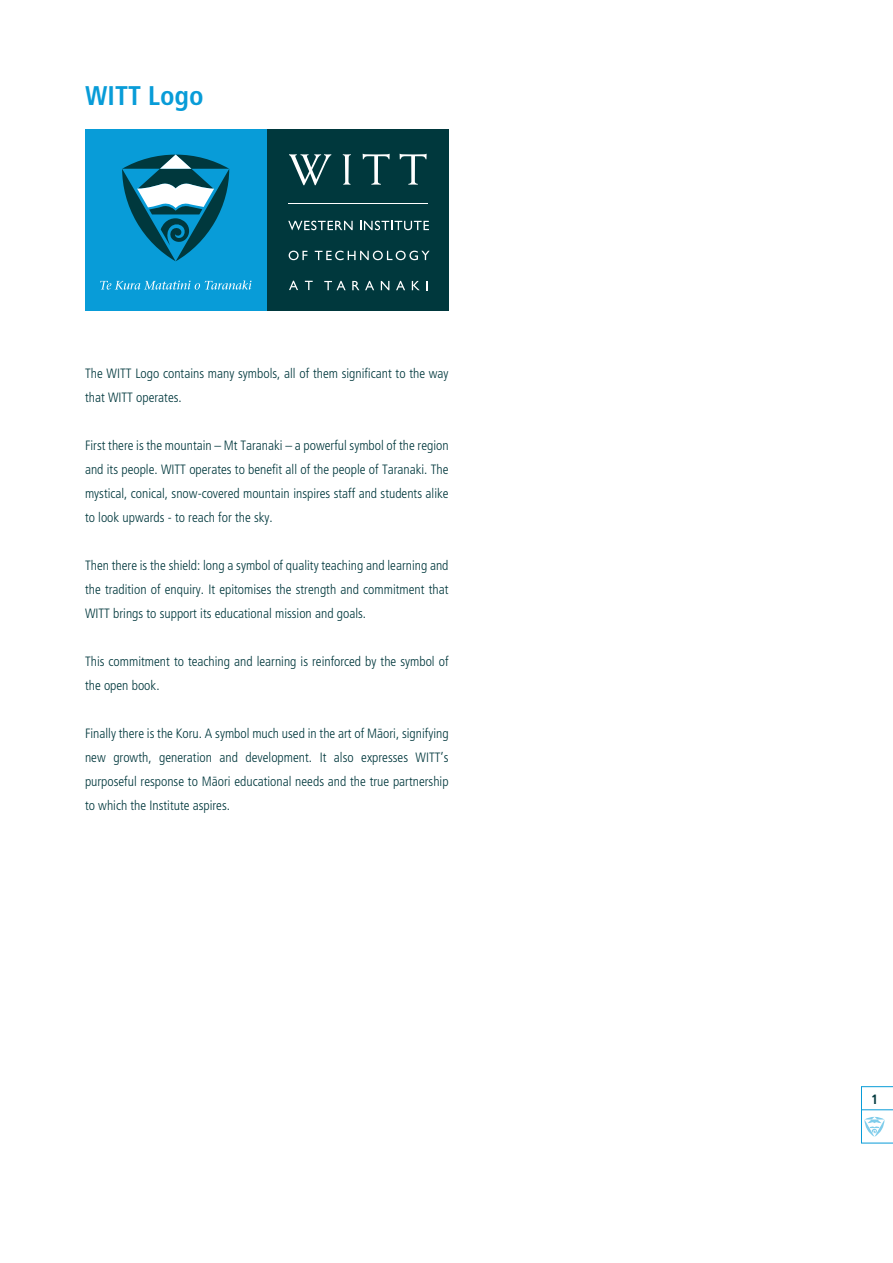
<style>
.page{position:relative;width:893px;height:1263px;background:#fff}
.page>*{position:absolute;margin:0;border:0;box-sizing:border-box;transform-origin:0 0}
.t1{font:700 condensed 27px "Frutiger";color:#089cd8}
.t2{font:13.5px/24px "Frutiger ML Cn";color:#00383d;text-align:justify}
.t3{font:700 condensed 13.5px "Frutiger";color:#00383d}
</style>
<div class="page">
<svg style="left:861px;top:1086px;width:32px;height:57px"></svg>
<div style="left:267px;top:129px;width:182px;height:182px;background:#00383d"></div>
<svg style="left:289px;top:154px;width:42px;height:31px"></svg>
<svg style="left:343px;top:154px;width:8px;height:31px"></svg>
<svg style="left:363px;top:154px;width:27px;height:31px"></svg>
<svg style="left:400px;top:154px;width:27px;height:31px"></svg>
<hr style="left:288px;top:203px;width:139px;height:1px;background:#fff">
<div style="left:85px;top:129px;width:182px;height:182px;background:#089cd8"></div>
<svg style="left:288px;top:221px;width:65px;height:9px"></svg>
<svg style="left:360px;top:221px;width:69px;height:9px"></svg>
<svg style="left:289px;top:251px;width:18px;height:9px"></svg>
<svg style="left:315px;top:251px;width:115px;height:9px"></svg>
<svg style="left:289px;top:281px;width:9px;height:9px"></svg>
<svg style="left:305px;top:281px;width:8px;height:9px"></svg>
<svg style="left:324px;top:281px;width:22px;height:9px"></svg>
<svg style="left:352px;top:281px;width:7px;height:9px"></svg>
<svg style="left:365px;top:281px;width:9px;height:9px"></svg>
<svg style="left:381px;top:281px;width:8px;height:9px"></svg>
<svg style="left:396px;top:281px;width:9px;height:9px"></svg>
<svg style="left:412px;top:281px;width:8px;height:9px"></svg>
<svg style="left:426px;top:281px;width:2px;height:9px"></svg>
<svg style="left:100px;top:280px;width:152px;height:10px"></svg>
<svg style="left:122px;top:155px;width:107px;height:106px"></svg>
<h1 class="t1" style="left:85px;top:79px;width:120px">WITT Logo</h1>
<p class="t2" style="left:85px;top:361px;width:365px">The WITT Logo contains many symbols, all of them significant to the way that WITT operates.</p>
<p class="t2" style="left:85px;top:433px;width:365px">First there is the mountain – Mt Taranaki – a powerful symbol of the region and its people. WITT operates to benefit all of the people of Taranaki. The mystical, conical, snow-covered mountain inspires staff and students alike to look upwards - to reach for the sky.</p>
<p class="t2" style="left:85px;top:553px;width:365px">Then there is the shield: long a symbol of quality teaching and learning and the tradition of enquiry. It epitomises the strength and commitment that WITT brings to support its educational mission and goals.</p>
<p class="t2" style="left:85px;top:649px;width:365px">This commitment to teaching and learning is reinforced by the symbol of the open book.</p>
<p class="t2" style="left:85px;top:721px;width:365px">Finally there is the Koru. A symbol much used in the art of Mäori, signifying new growth, generation and development. It also expresses WITT’s purposeful response to Mäori educational needs and the true partnership to which the Institute aspires.</p>
<p class="t3" style="left:871px;top:1091px;width:9px">1</p>
</div>
